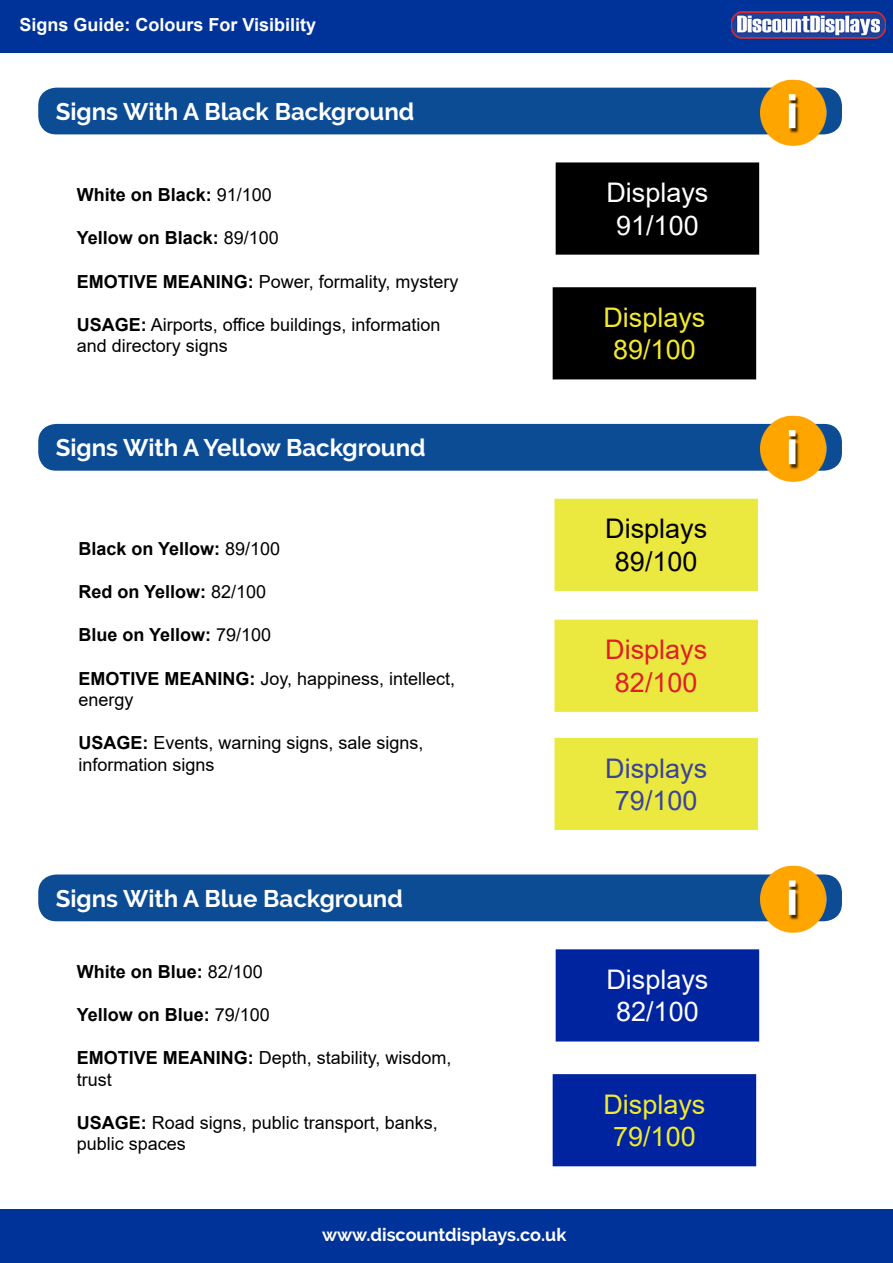
<style>
.page{position:relative;width:893px;height:1263px;background:#fff}
.page>*{position:absolute;margin:0;border:0;box-sizing:border-box;transform-origin:0 0}
.t1{font:27px/32.4px "Arial";color:#fff;text-align:center}
.t2{font:27px/32.4px "Arial";color:#f2ea2e;text-align:center}
.t3{font:27px/32.4px "Arial";color:#000;text-align:center}
.t4{font:27px/32.4px "Arial";color:#df1e26;text-align:center}
.t5{font:27px/32.4px "Arial";color:#39439b;text-align:center}
.t6{font:700 24px "Raleway";color:#fff}
.t7{font:18px/21.6px "Arial";color:#000}
.t8{font:700 18px "Arial";color:#000}
.t9{font:700 18px "Arial";color:#fff}
.t10{font:700 18px "Raleway";color:#fff}
.s1{font-weight:400}
.s2{font-weight:700}
</style>
<div class="page">
<div style="left:0;top:0;width:893px;height:52px;background:#039"></div>
<img style="left:732px;top:11px;width:153px;height:28px">
<div style="left:0;top:1210px;width:893px;height:53px;background:#039"></div>
<div style="left:38px;top:88px;width:804px;height:46px;background:#0c4c94;border-radius:18px"></div>
<img style="left:760px;top:79px;width:68px;height:67px">
<div style="left:557px;top:164px;width:201px;height:89px;background:#000"></div>
<div style="left:556px;top:162px;width:203px;height:93px;border:3px solid #000"></div>
<div style="left:554px;top:289px;width:201px;height:89px;background:#000"></div>
<div style="left:553px;top:287px;width:203px;height:92px;border:3px solid #000"></div>
<div style="left:38px;top:424px;width:804px;height:47px;background:#0c4c94;border-radius:18px"></div>
<img style="left:760px;top:415px;width:68px;height:67px">
<div style="left:556px;top:500px;width:200px;height:89px;background:#ebe83f"></div>
<div style="left:554px;top:499px;width:204px;height:92px;border:3px solid #e8eb3f"></div>
<div style="left:556px;top:621px;width:200px;height:89px;background:#ebe83f"></div>
<div style="left:554px;top:620px;width:204px;height:92px;border:3px solid #ebe83f"></div>
<div style="left:556px;top:739px;width:200px;height:89px;background:#ebe83f"></div>
<div style="left:554px;top:738px;width:204px;height:92px;border:3px solid #e8eb3f"></div>
<div style="left:38px;top:874px;width:804px;height:47px;background:#0c4c94;border-radius:18px"></div>
<img style="left:760px;top:865px;width:68px;height:68px">
<div style="left:557px;top:951px;width:201px;height:89px;background:#00249f"></div>
<div style="left:556px;top:949px;width:203px;height:92px;border:3px solid #00249f"></div>
<div style="left:554px;top:1076px;width:201px;height:89px;background:#00249f"></div>
<div style="left:553px;top:1074px;width:203px;height:92px;border:3px solid #00249f"></div>
<p class="t9" style="left:20px;top:12px;width:298px">Signs Guide: Colours For Visibility</p>
<h2 class="t6" style="left:56px;top:98px;width:360px">Signs With A Black Background</h2>
<p class="t8" style="left:77px;top:182px;width:197px">White on Black: <span class="s1">91/100</span></p>
<p class="t8" style="left:77px;top:225px;width:204px">Yellow on Black: <span class="s1">89/100</span></p>
<p class="t7" style="left:77px;top:270px;width:383px"><span class="s2">EMOTIVE MEANING:</span> Power, formality, mystery</p>
<p class="t7" style="left:77px;top:313px;width:365px"><span class="s2">USAGE:</span> Airports, office buildings, information and directory signs</p>
<h2 class="t6" style="left:56px;top:434px;width:372px">Signs With A Yellow Background</h2>
<p class="t8" style="left:78px;top:536px;width:203px">Black on Yellow: <span class="s1">89/100</span></p>
<p class="t8" style="left:78px;top:579px;width:189px">Red on Yellow: <span class="s1">82/100</span></p>
<p class="t8" style="left:78px;top:622px;width:194px">Blue on Yellow: <span class="s1">79/100</span></p>
<p class="t7" style="left:78px;top:667px;width:378px"><span class="s2">EMOTIVE MEANING:</span> Joy, happiness, intellect, energy</p>
<p class="t7" style="left:78px;top:732px;width:347px"><span class="s2">USAGE:</span> Events, warning signs, sale signs, information signs</p>
<h2 class="t6" style="left:56px;top:884px;width:349px">Signs With A Blue Background</h2>
<p class="t8" style="left:77px;top:958px;width:188px">White on Blue: <span class="s1">82/100</span></p>
<p class="t8" style="left:77px;top:1002px;width:195px">Yellow on Blue: <span class="s1">79/100</span></p>
<p class="t7" style="left:77px;top:1047px;width:376px"><span class="s2">EMOTIVE MEANING:</span> Depth, stability, wisdom, trust</p>
<p class="t7" style="left:77px;top:1111px;width:363px"><span class="s2">USAGE:</span> Road signs, public transport, banks, public spaces</p>
<p class="t10" style="left:322px;top:1224px;width:246px">www.discountdisplays.co.uk</p>
<h1 class="t1" style="left:606px;top:176px;width:104px">Displays<br>91/100</h1>
<h1 class="t2" style="left:603px;top:301px;width:104px">Displays<br>89/100</h1>
<h1 class="t3" style="left:605px;top:513px;width:104px">Displays<br>89/100</h1>
<h1 class="t4" style="left:605px;top:633px;width:104px">Displays<br>82/100</h1>
<h1 class="t5" style="left:605px;top:752px;width:104px">Displays<br>79/100</h1>
<h1 class="t1" style="left:606px;top:963px;width:104px">Displays<br>82/100</h1>
<h1 class="t2" style="left:603px;top:1088px;width:104px">Displays<br>79/100</h1>
</div>
